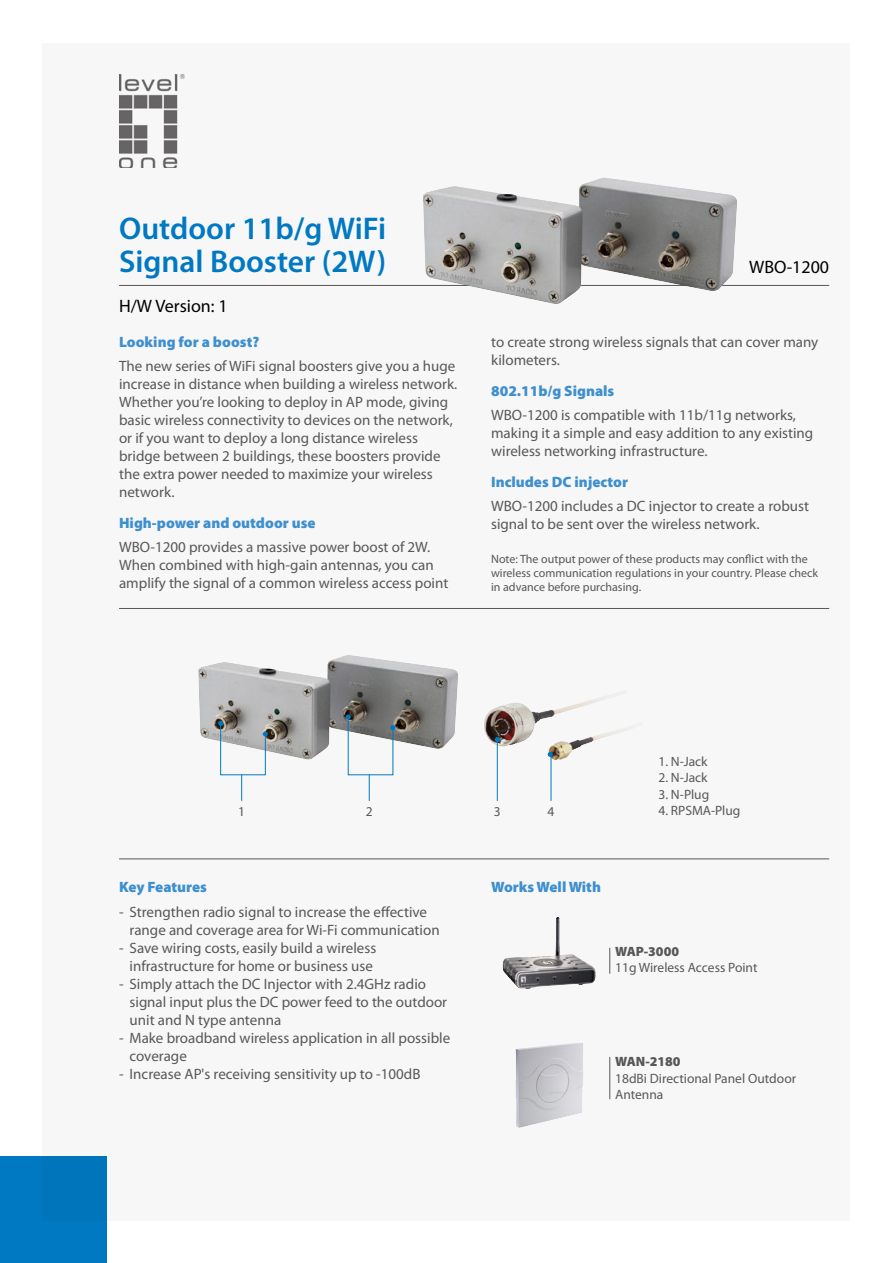
<style>
.page{position:relative;width:893px;height:1263px;background:#fff}
.page>*{position:absolute;margin:0;border:0;box-sizing:border-box;transform-origin:0 0}
.t1{font:600 31.5px/33px "Myriad Pro";color:#0079c2}
.t2{font:18px "Myriad Pro";color:#000}
.t3{font:15px/18px "Myriad Pro";color:#595757}
.t4{font:900 15px "Myriad Pro";color:#3e8fce}
.t5{font:13.5px/16.2px "Myriad Pro";color:#595757}
.t6{font:900 13.5px "Myriad Pro";color:#595757}
.t7{font:12px/14.4px "Myriad Pro";color:#595757}
</style>
<div class="page">
<div style="left:43px;top:43px;width:807px;height:1177px;background:#f7f7f7"></div>
<div style="left:0;top:1157px;width:106px;height:106px;background:#0079c2"></div>
<img style="left:119px;top:74px;width:66px;height:94px">
<hr style="left:119px;top:285px;width:710px;height:1px;background:#595757">
<img style="left:198px;top:655px;width:260px;height:105px">
<img style="left:484px;top:698px;width:138px;height:62px">
<hr style="left:119px;top:608px;width:710px;height:1px;background:#595757">
<hr style="left:119px;top:858px;width:710px;height:1px;background:#595757">
<svg style="left:609px;top:948px;width:1px;height:26px"></svg>
<hr style="left:609px;top:1057px;width:1px;height:42px;background:#595757">
<img style="left:423px;top:177px;width:314px;height:127px">
<img style="left:503px;top:917px;width:93px;height:72px">
<img style="left:515px;top:1043px;width:68px;height:85px">
<svg style="left:218px;top:721px;width:50px;height:80px"></svg>
<svg style="left:346px;top:714px;width:49px;height:87px"></svg>
<svg style="left:495px;top:737px;width:5px;height:5px"></svg>
<svg style="left:548px;top:752px;width:5px;height:5px"></svg>
<hr style="left:497px;top:740px;width:1px;height:61px;background:#0079c2">
<hr style="left:551px;top:756px;width:1px;height:45px;background:#0079c2">
<h1 class="t1" style="left:119px;top:211px;width:269px">Outdoor 11b/g WiFi<br>Signal Booster (2W)</h1>
<p class="t2" style="left:119px;top:295px;width:110px">H/W Version: 1</p>
<p class="t4" style="left:119px;top:332px;width:142px">Looking for a boost?</p>
<p class="t3" style="left:119px;top:357px;width:340px">The new series of WiFi signal boosters give you a huge increase in distance when building a wireless network.<br>Whether you’re looking to deploy in AP mode, giving basic wireless connectivity to devices on the network, or if you want to deploy a long distance wireless bridge between 2 buildings, these boosters provide the extra power needed to maximize your wireless network.</p>
<p class="t4" style="left:119px;top:513px;width:198px">High-power and outdoor use</p>
<p class="t3" style="left:119px;top:538px;width:331px">WBO-1200 provides a massive power boost of 2W.<br>When combined with high-gain antennas, you can amplify the signal of a common wireless access point</p>
<p class="t2" style="left:749px;top:256px;width:82px">WBO-1200</p>
<p class="t3" style="left:491px;top:332px;width:329px">to create strong wireless signals that can cover many kilometers.</p>
<p class="t4" style="left:491px;top:380px;width:125px">802.11b/g Signals</p>
<p class="t3" style="left:491px;top:406px;width:324px">WBO-1200 is compatible with 11b/11g networks, making it a simple and easy addition to any existing wireless networking infrastructure.</p>
<p class="t4" style="left:491px;top:472px;width:139px">Includes DC injector</p>
<p class="t3" style="left:491px;top:497px;width:319px">WBO-1200 includes a DC injector to create a robust signal to be sent over the wireless network.</p>
<p class="t7" style="left:491px;top:551px;width:329px">Note: The output power of these products may conflict with the wireless communication regulations in your country. Please check in advance before purchasing.</p>
<p class="t5" style="left:658px;top:753px;width:51px">1. N-Jack</p>
<p class="t5" style="left:658px;top:769px;width:51px">2. N-Jack</p>
<p class="t5" style="left:658px;top:786px;width:52px">3. N-Plug</p>
<p class="t5" style="left:238px;top:803px;width:8px">1</p>
<p class="t5" style="left:366px;top:803px;width:8px">2</p>
<p class="t5" style="left:494px;top:803px;width:8px">3</p>
<p class="t5" style="left:547px;top:803px;width:8px">4</p>
<p class="t5" style="left:658px;top:802px;width:84px">4. RPSMA-Plug</p>
<p class="t4" style="left:119px;top:877px;width:89px">Key Features</p>
<p class="t3" style="left:130px;top:902px;width:312px;text-indent:-10px">- Strengthen radio signal to increase the effective range and coverage area for Wi-Fi communication</p>
<p class="t3" style="left:119px;top:938px;width:259px;text-align:center">- Save wiring costs, easily build a wireless infrastructure for home or business use</p>
<p class="t3" style="left:130px;top:974px;width:319px;text-indent:-10px">- Simply attach the DC Injector with 2.4GHz radio signal input plus the DC power feed to the outdoor unit and N type antenna</p>
<p class="t3" style="left:130px;top:1028px;width:322px;text-indent:-10px">- Make broadband wireless application in all possible coverage</p>
<p class="t3" style="left:119px;top:1064px;width:303px">- Increase AP's receiving sensitivity up to -100dB</p>
<p class="t4" style="left:491px;top:877px;width:111px">Works Well With</p>
<p class="t6" style="left:615px;top:943px;width:65px">WAP-3000</p>
<p class="t5" style="left:615px;top:960px;width:144px">11g Wireless Access Point</p>
<p class="t6" style="left:615px;top:1053px;width:67px">WAN-2180</p>
<p class="t5" style="left:615px;top:1070px;width:182px">18dBi Directional Panel Outdoor<br>Antenna</p>
</div>
